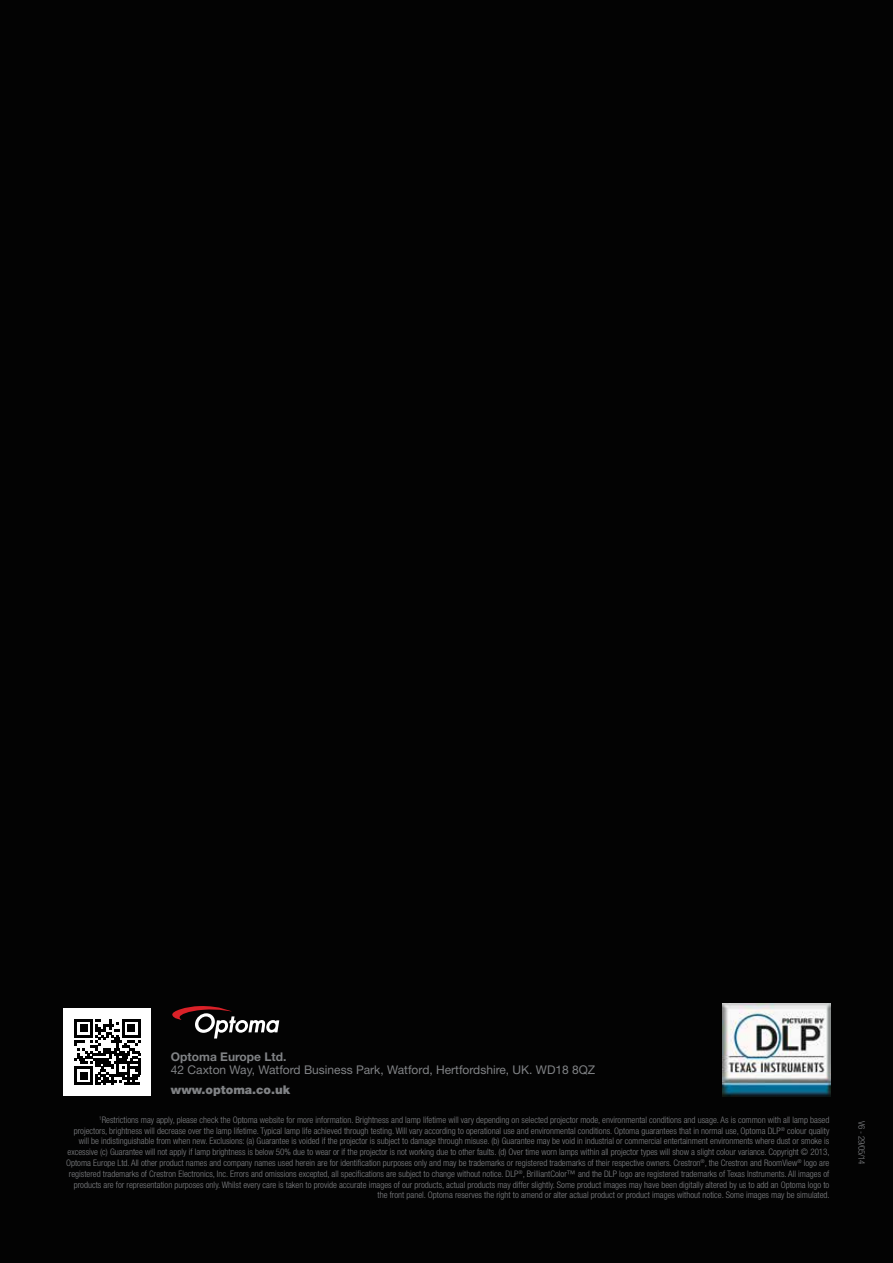
<style>
.page{position:relative;width:893px;height:1263px;background:#030303}
.page>*{position:absolute;margin:0;border:0;box-sizing:border-box;transform-origin:0 0}
.t1{font:12px "Helvetica Neue";color:#808285}
.t2{font:700 12px "Helvetica Neue";color:#808285}
.t3{font:900 12px "Helvetica Neue";color:#808285}
.t4{font:300 condensed 9px/10.8px "Helvetica Neue";color:#808285;text-align:right}
</style>
<div class="page">
<img style="left:722px;top:1003px;width:108px;height:93px">
<svg style="left:172px;top:1006px;width:107px;height:32px"></svg>
<div style="left:64px;top:1008px;width:87px;height:88px;background:#fff"></div>
<svg style="left:74px;top:1019px;width:66px;height:66px"></svg>
<hr style="left:122px;top:1019px;width:18px;height:3px;background:#000">
<h1 class="t2" style="left:171px;top:1049px;width:117px">Optoma Europe Ltd.</h1>
<h1 class="t1" style="left:171px;top:1063px;width:426px">42 Caxton Way, Watford Business Park, Watford, Hertfordshire, UK. WD18 8QZ</h1>
<h1 class="t3" style="left:171px;top:1082px;width:121px">www.optoma.co.uk</h1>
<p class="t4" style="left:66px;top:1114px;width:765px"><sup>1</sup>Restrictions may apply, please check the Optoma website for more information. Brightness and lamp lifetime will vary depending on selected projector mode, environmental conditions and usage. As is common with all lamp based projectors, brightness will decrease over the lamp lifetime. Typical lamp life achieved through testing. Will vary according to operational use and environmental conditions. Optoma guarantees that in normal use, Optoma DLP<sup>®</sup> colour quality will be indistinguishable from when new. Exclusions: (a) Guarantee is voided if the projector is subject to damage through misuse. (b) Guarantee may be void in industrial or commercial entertainment environments where dust or smoke is excessive (c) Guarantee will not apply if lamp brightness is below 50% due to wear or if the projector is not working due to other faults. (d) Over time worn lamps within all projector types will show a slight colour variance. Copyright © 2013, Optoma Europe Ltd. All other product names and company names used herein are for identification purposes only and may be trademarks or registered trademarks of their respective owners. Crestron<sup>®</sup>, the Crestron and RoomView<sup>®</sup> logo are registered trademarks of Crestron Electronics, Inc. Errors and omissions excepted, all specifications are subject to change without notice. DLP<sup>®</sup>, BrilliantColor™ and the DLP logo are registered trademarks of Texas Instruments. All images of products are for representation purposes only. Whilst every care is taken to provide accurate images of our products, actual products may differ slightly. Some product images may have been digitally altered by us to add an Optoma logo to the front panel. Optoma reserves the right to amend or alter actual product or product images without notice. Some images may be simulated.</p>
<p class="t4" style="left:867px;top:1121px;width:45px;rotate:90deg">V6 - 29/05/14</p>
</div>
